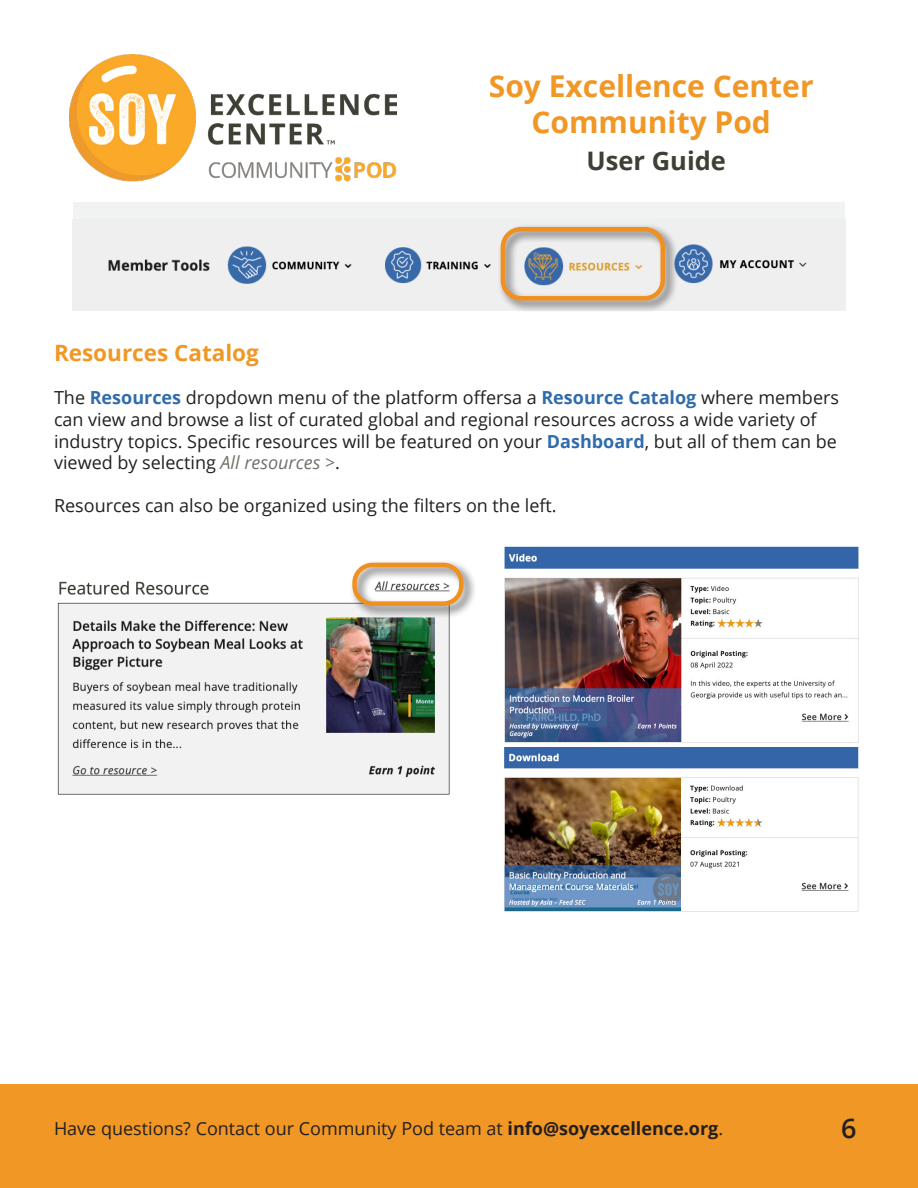
<style>
.page{position:relative;width:918px;height:1188px;background:#fff}
.page>*{position:absolute;margin:0;border:0;box-sizing:border-box;transform-origin:0 0}
.t1{font:700 30px "Open Sans";color:#f09725}
.t2{font:600 27px "Open Sans";color:#231f20}
.t3{font:700 25.5px "Open Sans";color:#3e3f35}
.t4{font:700 22.5px "Open Sans";color:#f09725}
.t5{font:18px/21.6px "Open Sans";color:#231f20}
.s1{font-weight:700;color:#306cac}
.s2{font-style:italic;color:#71726b}
.s3{font-weight:700}
</style>
<div class="page">
<img style="left:70px;top:54px;width:327px;height:128px">
<div style="left:73px;top:202px;width:148px;height:108px;background:#f1f3f3"></div>
<img style="left:108px;top:259px;width:102px;height:13px">
<div style="left:221px;top:202px;width:624px;height:108px;background:#f1f3f3"></div>
<img style="left:678px;top:244px;width:129px;height:40px">
<div style="left:0;top:1084px;width:918px;height:104px;background:#f09725"></div>
<div style="left:497px;top:223px;width:181px;height:91px;background:#231f20;opacity:.75"></div>
<div style="left:501px;top:227px;width:164px;height:74px;border:4px solid #ef9020;border-radius:18px"></div>
<img style="left:504px;top:747px;width:355px;height:165px">
<img style="left:504px;top:546px;width:355px;height:197px">
<img style="left:57px;top:581px;width:393px;height:214px">
<div style="left:349px;top:559px;width:127px;height:60px;background:#231f20;opacity:.75"></div>
<div style="left:352px;top:563px;width:112px;height:43px;border:4px solid #ef9020;border-radius:18px"></div>
<p class="t1" style="left:489px;top:65px;width:326px">Soy Excellence Center</p>
<p class="t1" style="left:532px;top:101px;width:241px">Community Pod</p>
<p class="t3" style="left:587px;top:143px;width:141px">User Guide</p>
<p class="t4" style="left:54px;top:337px;width:206px">Resources Catalog</p>
<p class="t5" style="left:54px;top:387px;width:787px">The <span class="s1">Resources</span> dropdown menu of the platform offersa a <span class="s1">Resource Catalog</span> where members can view and browse a list of curated global and regional resources across a wide variety of industry topics. Specific resources will be featured on your <span class="s1">Dashboard</span>, but all of them can be viewed by selecting <span class="s2">All resources &gt;</span>.</p>
<p class="t5" style="left:54px;top:495px;width:504px">Resources can also be organized using the filters on the left.</p>
<p class="t5" style="left:54px;top:1118px;width:671px">Have questions? Contact our Community Pod team at <span class="s3">info@soyexcellence.org</span>.</p>
<p class="t2" style="left:841px;top:1110px;width:17px">6</p>
</div>
